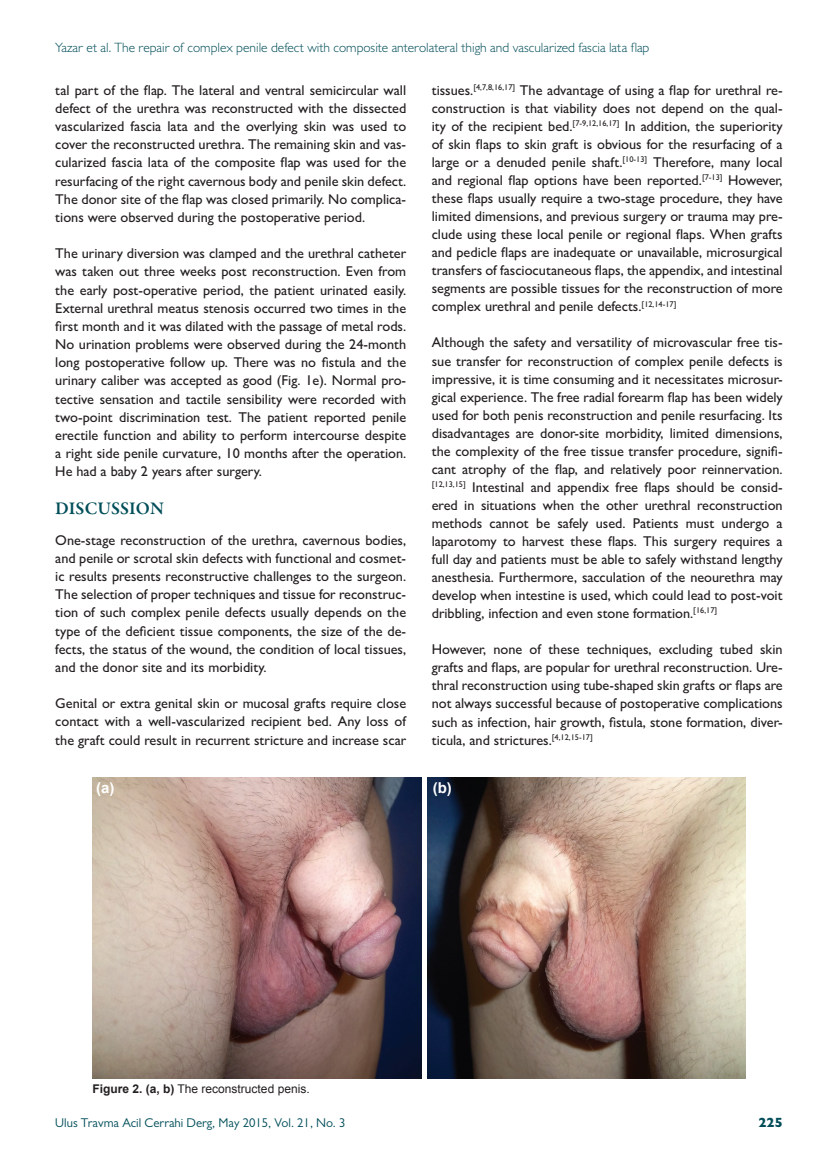
<style>
.page{position:relative;width:838px;height:1170px;background:#fff}
.page>*{position:absolute;margin:0;border:0;box-sizing:border-box;transform-origin:0 0}
.t1{font:600 18px "Garamond Premr Pro";color:#004e59}
.t2{font:700 15px "Arial";color:#fff}
.t3{font:500 14.25px/18px "Gill Sans MT Pro";color:#231f20;text-align:justify}
.t4{font:300 13.5px "Gill Sans MT Pro";color:#004e59}
.t5{font:800 13.5px "Gill Sans MT Pro";color:#004e59}
.t6{font:12.75px "Gill Sans MT Pro";color:#004e59}
.t7{font:12px "Arial";color:#231f20}
.s1{font-weight:700}
</style>
<div class="page">
<img style="left:92px;top:777px;width:329px;height:301px">
<img style="left:427px;top:777px;width:318px;height:301px">
<p class="t4" style="left:55px;top:39px;width:595px">Yazar et al. The repair of complex penile defect with composite anterolateral thigh and vascularized fascia lata flap</p>
<p class="t3" style="left:55px;top:81px;width:352px">tal part of the flap. The lateral and ventral semicircular wall defect of the urethra was reconstructed with the dissected vascularized fascia lata and the overlying skin was used to cover the reconstructed urethra. The remaining skin and vas&shy;cularized fascia lata of the composite flap was used for the resurfacing of the right cavernous body and penile skin defect.<br>The donor site of the flap was closed primarily. No complica&shy;tions were observed during the postoperative period.</p>
<p class="t3" style="left:55px;top:244px;width:352px">The urinary diversion was clamped and the urethral catheter was taken out three weeks post reconstruction. Even from the early post-operative period, the patient urinated easily.<br>External urethral meatus stenosis occurred two times in the first month and it was dilated with the passage of metal rods.<br>No urination problems were observed during the 24-month long postoperative follow up. There was no fistula and the urinary caliber was accepted as good (Fig. 1e). Normal pro&shy;tective sensation and tactile sensibility were recorded with two-point discrimination test. The patient reported penile erectile function and ability to perform intercourse despite a right side penile curvature, 10 months after the operation.<br>He had a baby 2 years after surgery.</p>
<p class="t1" style="left:55px;top:497px;width:110px">DISCUSSION</p>
<p class="t3" style="left:55px;top:530px;width:352px">One-stage reconstruction of the urethra, cavernous bodies, and penile or scrotal skin defects with functional and cosmet&shy;ic results presents reconstructive challenges to the surgeon.<br>The selection of proper techniques and tissue for reconstruc&shy;tion of such complex penile defects usually depends on the type of the deficient tissue components, the size of the de&shy;fects, the status of the wound, the condition of local tissues, and the donor site and its morbidity.</p>
<p class="t3" style="left:55px;top:694px;width:352px">Genital or extra genital skin or mucosal grafts require close contact with a well-vascularized recipient bed. Any loss of the graft could result in recurrent stricture and increase scar</p>
<p class="t3" style="left:432px;top:81px;width:352px">tissues.<sup>[4,7,8,16,17]</sup> The advantage of using a flap for urethral re&shy;construction is that viability does not depend on the qual&shy;ity of the recipient bed.<sup>[7-9,12,16,17]</sup> In addition, the superiority of skin flaps to skin graft is obvious for the resurfacing of a large or a denuded penile shaft.<sup>[10-13]</sup> Therefore, many local and regional flap options have been reported.<sup>[7-13]</sup> However, these flaps usually require a two-stage procedure, they have limited dimensions, and previous surgery or trauma may pre&shy;clude using these local penile or regional flaps. When grafts and pedicle flaps are inadequate or unavailable, microsurgical transfers of fasciocutaneous flaps, the appendix, and intestinal segments are possible tissues for the reconstruction of more complex urethral and penile defects.<sup>[12,14-17]</sup></p>
<p class="t3" style="left:432px;top:333px;width:352px">Although the safety and versatility of microvascular free tis&shy;sue transfer for reconstruction of complex penile defects is impressive, it is time consuming and it necessitates microsur&shy;gical experience. The free radial forearm flap has been widely used for both penis reconstruction and penile resurfacing. Its disadvantages are donor-site morbidity, limited dimensions, the complexity of the free tissue transfer procedure, signifi&shy;cant atrophy of the flap, and relatively poor reinnervation. <sup>[12,13,15]</sup> Intestinal and appendix free flaps should be consid&shy;ered in situations when the other urethral reconstruction methods cannot be safely used. Patients must undergo a laparotomy to harvest these flaps. This surgery requires a full day and patients must be able to safely withstand lengthy anesthesia. Furthermore, sacculation of the neourethra may develop when intestine is used, which could lead to post-voit dribbling, infection and even stone formation.<sup>[16,17]</sup></p>
<p class="t3" style="left:432px;top:640px;width:352px">However, none of these techniques, excluding tubed skin grafts and flaps, are popular for urethral reconstruction. Ure&shy;thral reconstruction using tube-shaped skin grafts or flaps are not always successful because of postoperative complications such as infection, hair growth, fistula, stone formation, diver&shy;ticula, and strictures.<sup>[4,12,15-17]</sup></p>
<p class="t2" style="left:96px;top:779px;width:20px">(a)</p>
<p class="t2" style="left:433px;top:779px;width:21px">(b)</p>
<p class="t7" style="left:92px;top:1082px;width:219px"><span class="s1">Figure 2. (a, b)</span> The reconstructed penis.</p>
<p class="t6" style="left:55px;top:1115px;width:291px">Ulus Travma Acil Cerrahi Derg, May 2015, Vol. 21, No. 3</p>
<p class="t5" style="left:758px;top:1114px;width:26px">225</p>
</div>
